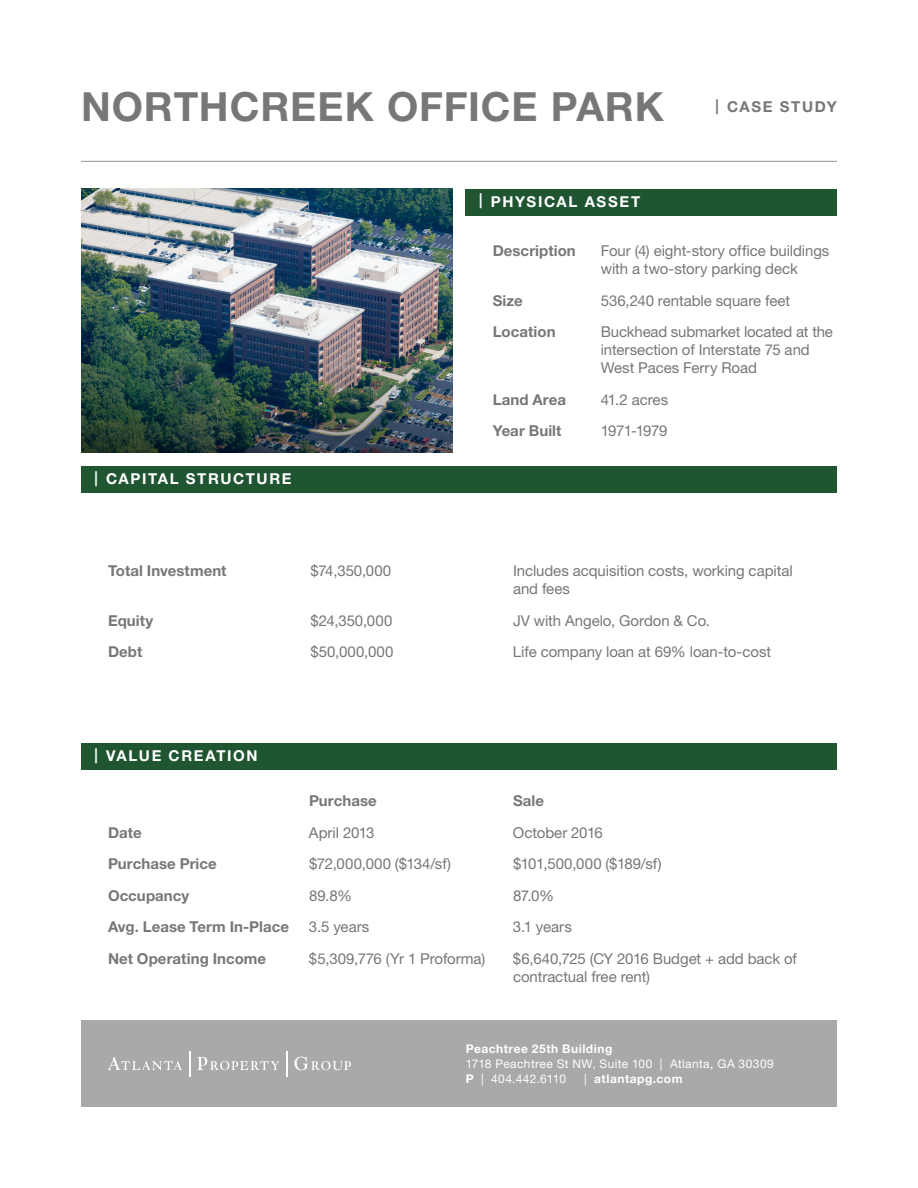
<style>
.page{position:relative;width:918px;height:1188px;background:#fff}
.page>*{position:absolute;margin:0;border:0;box-sizing:border-box;transform-origin:0 0}
.t1{font:700 40.2px "Helvetica Neue LT Std";letter-spacing:.025em;color:#77777a}
.t2{font:15px/18px "Helvetica Neue LT Std";letter-spacing:-.005em;color:#77777a}
.t3{font:700 15px "Helvetica Neue LT Std";letter-spacing:.005em;color:#77777a}
.t4{font:700 15px "Helvetica Neue LT Std";letter-spacing:.11em;color:#fff}
.t5{font:700 15px "Helvetica Neue LT Std";letter-spacing:.105em;color:#77777a}
.t6{font:15px "Helvetica Neue LT Std";letter-spacing:-.04em;color:#77777a}
.t7{font:12px/15px "Helvetica Neue LT Std";letter-spacing:.03em;color:#fff}
.t8{font:700 12px "Helvetica Neue LT Std";letter-spacing:.045em;color:#fff}
.s1{font-weight:700}
.s2{font-weight:400}
</style>
<div class="page">
<div style="left:81px;top:1020px;width:756px;height:87px;background:#a9a8aa"></div>
<svg style="left:108px;top:1057px;width:74px;height:13px"></svg>
<svg style="left:197px;top:1057px;width:82px;height:13px"></svg>
<svg style="left:294px;top:1057px;width:57px;height:13px"></svg>
<svg style="left:189px;top:1051px;width:1px;height:25px"></svg>
<hr style="left:286px;top:1051px;width:2px;height:25px;background:#fff">
<hr style="left:81px;top:161px;width:756px;height:1px;background:#939598">
<div style="left:466px;top:189px;width:371px;height:27px;background:#205532"></div>
<div style="left:81px;top:466px;width:756px;height:27px;background:#205532"></div>
<div style="left:81px;top:743px;width:756px;height:27px;background:#205532"></div>
<img style="left:81px;top:189px;width:371px;height:263px">
<p class="t1" style="left:81px;top:82px;width:584px">NORTHCREEK OFFICE PARK</p>
<p class="t4" style="left:479px;top:192px;width:163px">| PHYSICAL ASSET</p>
<p class="t5" style="left:715px;top:98px;width:123px">| CASE STUDY</p>
<p class="t4" style="left:94px;top:470px;width:199px">| CAPITAL STRUCTURE</p>
<p class="t3" style="left:493px;top:242px;width:85px">Description</p>
<p class="t2" style="left:601px;top:242px;width:230px">Four (4) eight-story office buildings with a two-story parking deck</p>
<p class="t3" style="left:493px;top:291px;width:32px">Size</p>
<p class="t2" style="left:601px;top:291px;width:191px">536,240 rentable square feet</p>
<p class="t3" style="left:493px;top:323px;width:64px">Location</p>
<p class="t2" style="left:601px;top:323px;width:234px">Buckhead submarket located at the intersection of Interstate 75 and<br>West Paces Ferry Road</p>
<p class="t3" style="left:493px;top:390px;width:75px">Land Area</p>
<p class="t2" style="left:601px;top:390px;width:69px">41.2 acres</p>
<p class="t3" style="left:493px;top:422px;width:70px">Year Built</p>
<p class="t6" style="left:601px;top:422px;width:68px">1971-1979</p>
<p class="t3" style="left:108px;top:561px;width:120px">Total Investment</p>
<p class="t2" style="left:311px;top:562px;width:82px">$74,350,000</p>
<p class="t2" style="left:513px;top:562px;width:281px">Includes acquisition costs, working capital and fees</p>
<p class="t3" style="left:108px;top:611px;width:47px">Equity</p>
<p class="t2" style="left:311px;top:611px;width:83px">$24,350,000</p>
<p class="t2" style="left:513px;top:611px;width:199px">JV with Angelo, Gordon &amp; Co.</p>
<p class="t3" style="left:108px;top:642px;width:36px">Debt</p>
<p class="t2" style="left:310px;top:643px;width:85px">$50,000,000</p>
<p class="t2" style="left:513px;top:643px;width:260px">Life company loan at 69% loan-to-cost</p>
<p class="t4" style="left:94px;top:747px;width:165px">| VALUE CREATION</p>
<p class="t3" style="left:309px;top:791px;width:69px">Purchase</p>
<p class="t3" style="left:513px;top:791px;width:33px">Sale</p>
<p class="t3" style="left:108px;top:823px;width:35px">Date</p>
<p class="t2" style="left:309px;top:823px;width:67px">April 2013</p>
<p class="t2" style="left:513px;top:823px;width:91px">October 2016</p>
<p class="t3" style="left:108px;top:854px;width:110px">Purchase Price</p>
<p class="t2" style="left:309px;top:855px;width:144px">$72,000,000 ($134/sf)</p>
<p class="t2" style="left:513px;top:855px;width:150px">$101,500,000 ($189/sf)</p>
<p class="t3" style="left:108px;top:886px;width:83px">Occupancy</p>
<p class="t2" style="left:309px;top:886px;width:45px">89.8%</p>
<p class="t2" style="left:513px;top:886px;width:43px">87.0%</p>
<p class="t3" style="left:108px;top:917px;width:183px">Avg. Lease Term In-Place</p>
<p class="t2" style="left:309px;top:918px;width:62px">3.5 years</p>
<p class="t2" style="left:513px;top:918px;width:60px">3.1 years</p>
<p class="t3" style="left:108px;top:949px;width:160px">Net Operating Income</p>
<p class="t2" style="left:309px;top:949px;width:178px">$5,309,776 (Yr 1 Proforma)</p>
<p class="t2" style="left:513px;top:949px;width:285px">$6,640,725 (CY 2016 Budget + add back of contractual free rent)</p>
<p class="t8" style="left:466px;top:1041px;width:148px">Peachtree 25th Building</p>
<p class="t7" style="left:466px;top:1056px;width:310px">1718 Peachtree St NW, Suite 100 | Atlanta, GA 30309<br><span class="s1">P</span> | 404.442.6110</p>
<p class="t8" style="left:584px;top:1071px;width:100px"><span class="s2">|</span> atlantapg.com</p>
</div>
